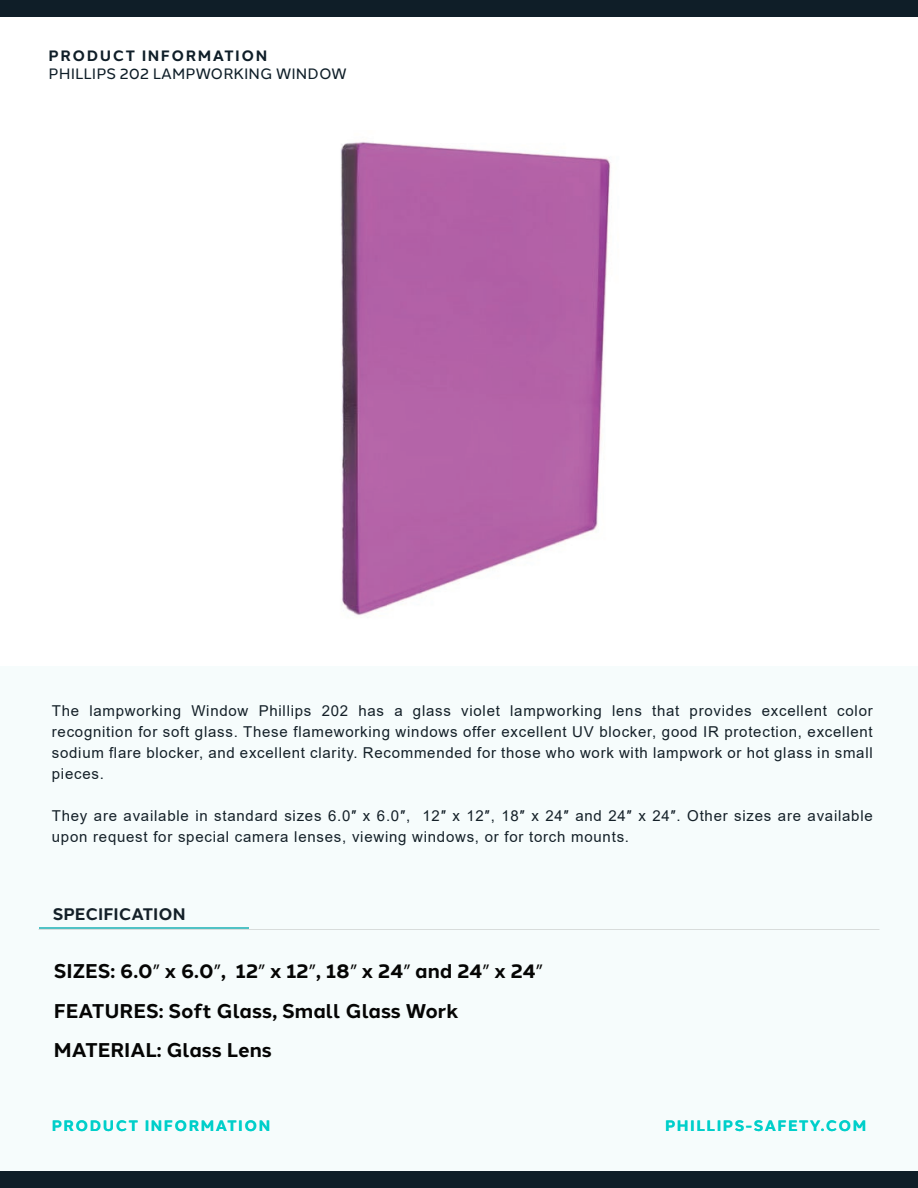
<style>
.page{position:relative;width:918px;height:1188px;background:#fff}
.page>*{position:absolute;margin:0;border:0;box-sizing:border-box;transform-origin:0 0}
.t1{font:700 19.8px/39.8px "Halcom";color:#050504}
.t2{font:700 16.65px "Halcom";color:#142028}
.t3{font:15px/21px "Arial";letter-spacing:.05em;color:#142028;text-align:justify}
.t4{font:700 15px "Halcom";letter-spacing:.1em;color:#00cfca}
.t5{font:15px "Halcom";color:#0f1e28}
.t6{font:700 15px "Halcom";letter-spacing:.1em;color:#0f1e28}
.s1{font-family:"Myriad Pro";font-weight:400}
</style>
<div class="page">
<div style="left:0;top:666px;width:918px;height:522px;background:#f6fcfc"></div>
<hr style="left:39px;top:927px;width:209px;height:2px;background:#50c2c5">
<div style="left:0;top:1171px;width:918px;height:17px;background:#0f1e28"></div>
<div style="left:0;top:0;width:918px;height:17px;background:#0f1e28"></div>
<img style="left:340px;top:142px;width:271px;height:474px">
<p class="t6" style="left:49px;top:44px;width:220px">PRODUCT INFORMATION</p>
<p class="t5" style="left:49px;top:62px;width:299px">PHILLIPS 202 LAMPWORKING WINDOW</p>
<p class="t3" style="left:52px;top:700px;width:822px">The lampworking Window Phillips 202 has a glass violet lampworking lens that provides excellent color recognition for soft glass. These flameworking windows offer excellent UV blocker, good IR protection, excellent sodium flare blocker, and excellent clarity. Recommended for those who work with lampwork or hot glass in small pieces.</p>
<p class="t3" style="left:52px;top:805px;width:822px">They are available in standard sizes 6.0″ x 6.0″, 12″ x 12″, 18″ x 24″ and 24″ x 24″. Other sizes are available upon request for special camera lenses, viewing windows, or for torch mounts.</p>
<p class="t2" style="left:53px;top:901px;width:134px">SPECIFICATION</p>
<h1 class="t1" style="left:54px;top:950px;width:490px">SIZES: 6.0<span class="s1">”</span> x 6.0<span class="s1">”</span>, 12<span class="s1">”</span> x 12<span class="s1">”</span>, 18<span class="s1">”</span> x 24<span class="s1">”</span> and 24<span class="s1">”</span> x 24<span class="s1">”<br></span>FEATURES: Soft Glass, Small Glass Work<br>MATERIAL: Glass Lens</h1>
<p class="t4" style="left:52px;top:1114px;width:220px">PRODUCT INFORMATION</p>
<p class="t4" style="left:665px;top:1114px;width:203px">PHILLIPS-SAFETY.COM</p>
</div>
